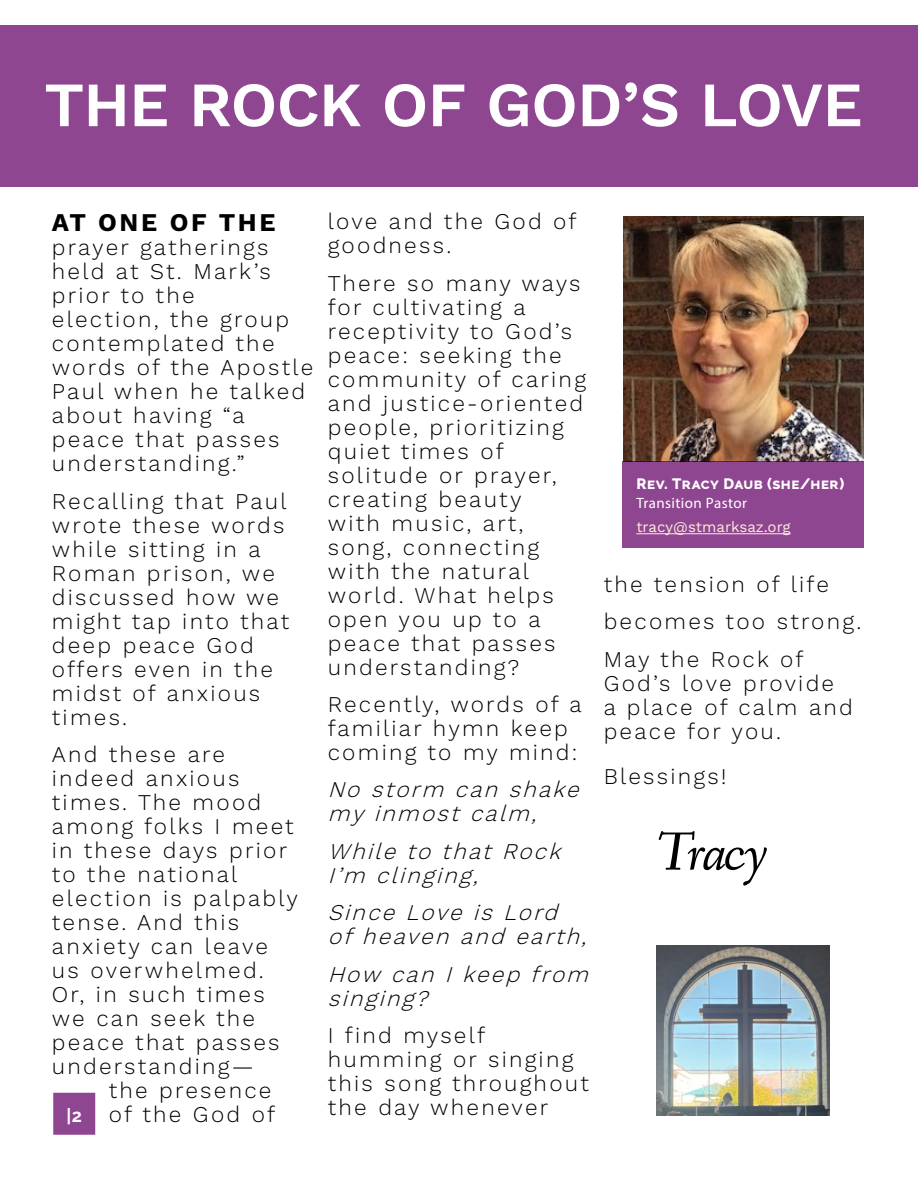
<style>
.page{position:relative;width:918px;height:1188px;background:#fff}
.page>*{position:absolute;margin:0;border:0;box-sizing:border-box;transform-origin:0 0}
.t1{font:600 63px "Work Sans";letter-spacing:-.01em;color:#fff}
.t2{font:italic 55.5px "Fanwood Text";letter-spacing:-.05em;color:#000}
.t3{font:700 25.5px "Work Sans";letter-spacing:.1em;color:#000}
.t4{font:300 22.5px/24px "Work Sans";letter-spacing:.1em;color:#000}
.t5{font:italic 300 22.5px/24px "Work Sans";color:#000}
.t6{font:700 18px "Raleway";color:#fff}
.t7{font:800 15px "Raleway";letter-spacing:.03em;color:#fff}
.t8{font:15px "Work Sans";color:#fdedd8}
.t9{font:15px "Myriad Pro";letter-spacing:.025em;color:#fff}
</style>
<div class="page">
<div style="left:54px;top:1094px;width:40px;height:40px;background:#8f4691"></div>
<div style="left:53px;top:1093px;width:42px;height:42px;border:2px solid #8f4691"></div>
<div style="left:0;top:25px;width:918px;height:162px;background:#8f4691"></div>
<img style="left:624px;top:216px;width:240px;height:245px">
<div style="left:623px;top:461px;width:241px;height:87px;background:#8f4691"></div>
<hr style="left:636px;top:533px;width:155px;height:1px;background:#fdedd8">
<img style="left:657px;top:945px;width:173px;height:171px">
<h1 class="t1" style="left:44px;top:68px;width:820px">THE ROCK OF GOD’S LOVE</h1>
<p class="t3" style="left:52px;top:208px;width:225px">AT ONE OF THE</p>
<p class="t4" style="left:52px;top:236px;width:263px">prayer gatherings held at St. Mark’s prior to the<br>election, the group contemplated the words of the Apostle<br>Paul when he talked about having “a peace that passes understanding.”</p>
<p class="t4" style="left:52px;top:490px;width:239px">Recalling that Paul wrote these words while sitting in a<br>Roman prison, we discussed how we might tap into that deep peace God offers even in the midst of anxious times.</p>
<p class="t4" style="left:52px;top:744px;width:248px">And these are indeed anxious times. The mood among folks I meet in these days prior to the national election is palpably tense. And this anxiety can leave us overwhelmed.<br>Or, in such times we can seek the peace that passes understanding—</p>
<p class="t4" style="left:109px;top:1080px;width:168px">the presence of the God of</p>
<p class="t6" style="left:66px;top:1106px;width:17px">|2</p>
<p class="t4" style="left:328px;top:210px;width:250px">love and the God of goodness.</p>
<p class="t4" style="left:328px;top:272px;width:260px">There so many ways for cultivating a receptivity to God’s peace: seeking the community of caring and justice-oriented people, prioritizing quiet times of solitude or prayer, creating beauty<br>with music, art, song, connecting with the natural world. What helps open you up to a peace that passes understanding?</p>
<p class="t4" style="left:328px;top:694px;width:255px">Recently, words of a familiar hymn keep coming to my mind:</p>
<p class="t5" style="left:328px;top:779px;width:260px">No storm can shake my inmost calm,</p>
<p class="t5" style="left:328px;top:840px;width:242px">While to that Rock<br>I’m clinging,</p>
<p class="t5" style="left:328px;top:902px;width:268px">Since Love is Lord of heaven and earth,</p>
<p class="t5" style="left:328px;top:963px;width:270px">How can I keep from singing?</p>
<p class="t4" style="left:328px;top:1025px;width:263px">I find myself humming or singing this song throughout the day whenever</p>
<p class="t7" style="left:636px;top:475px;width:209px">Rev. Tracy Daub (she/her)</p>
<p class="t9" style="left:636px;top:493px;width:112px">Transition Pastor</p>
<p class="t8" style="left:636px;top:518px;width:156px">tracy@stmarksaz.org</p>
<p class="t4" style="left:604px;top:566px;width:259px;line-height:37.5px">the tension of life becomes too strong.<br>May the Rock of</p>
<p class="t4" style="left:604px;top:672px;width:251px">God’s love provide<br>a place of calm and peace for you.</p>
<p class="t4" style="left:604px;top:765px;width:124px">Blessings!</p>
<h2 class="t2" style="left:658px;top:818px;width:111px">Tracy</h2>
</div>
